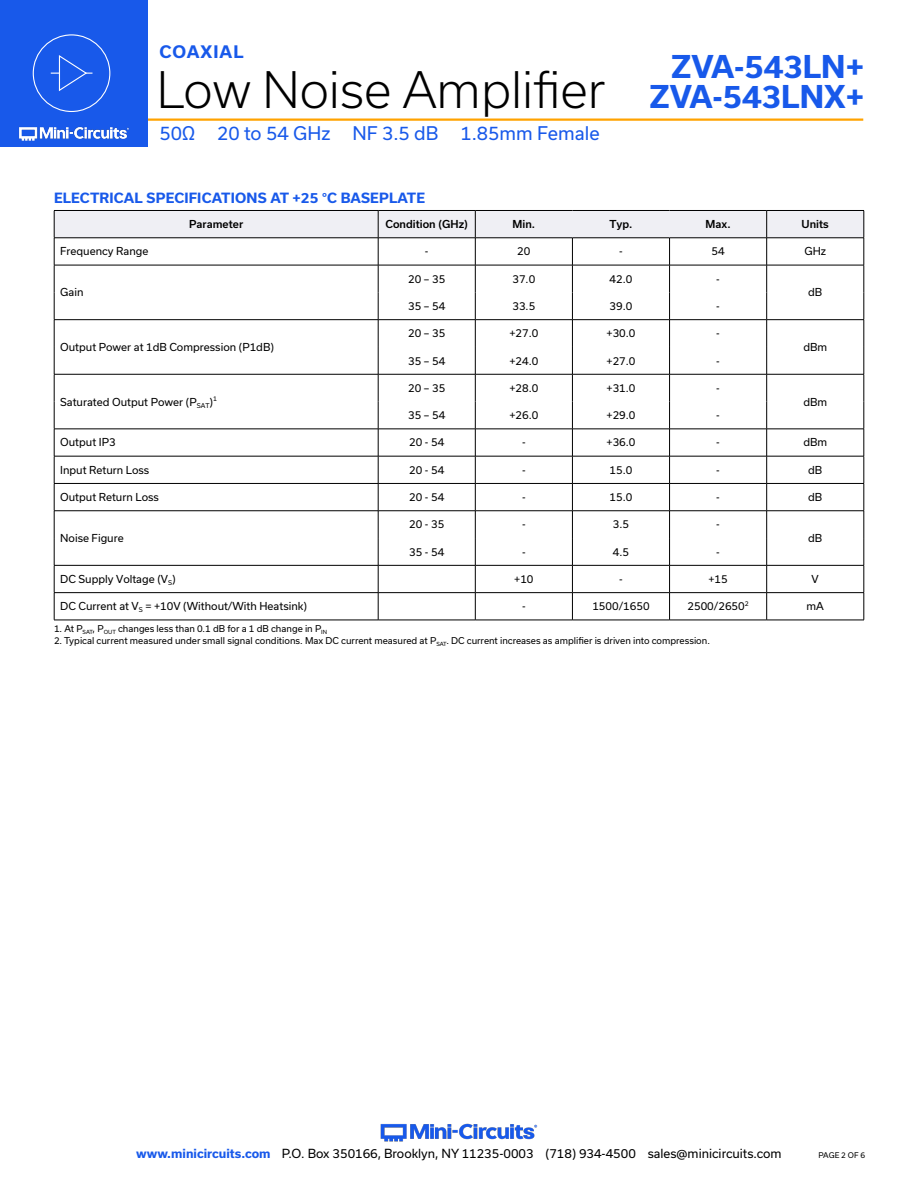
<style>
.page{position:relative;width:918px;height:1188px;background:#fff}
.page>*{position:absolute;margin:0;border:0;box-sizing:border-box;transform-origin:0 0}
.t1{font:300 48px "Usual";color:#000}
.t2{font:700 30px/30px "Usual";color:#1859ea;text-align:right}
.t3{font:18px "Usual";color:#1859ea}
.t4{font:700 16.5px "Usual";letter-spacing:.065em;color:#1859ea}
.Blue_Headers{font:700 13.5px "Usual";letter-spacing:.015em;color:#1859ea}
.t5{font:12px "Usual";color:#000}
.Table_Body_Left_Just{font:10.5px "Usual";color:#000}
.Table_Header_Center{font:500 10.5px "Usual";color:#000}
.Table_Body_Center{font:10.5px "Usual";color:#000}
.Notes{font:9px "Usual";color:#000}
.t6{font:7.5px "Usual";color:#000}
.s1{font-weight:700;color:#1859ea}
</style>
<div class="page">
<img style="left:380px;top:1123px;width:158px;height:19px">
<hr style="left:130px;top:118px;width:733px;height:3px;background:#ffa300">
<div style="left:0;top:0;width:147px;height:147px;background:#1859ea"></div>
<img style="left:19px;top:126px;width:110px;height:15px">
<div style="left:33px;top:34px;width:77px;height:78px;border:1px solid #fff;border-radius:50%"></div>
<svg style="left:51px;top:55px;width:41px;height:36px"></svg>
<hr style="left:54px;top:620px;width:324px;height:1px;background:#000">
<hr style="left:378px;top:620px;width:97px;height:1px;background:#000">
<hr style="left:475px;top:620px;width:97px;height:1px;background:#000">
<hr style="left:572px;top:620px;width:98px;height:1px;background:#000">
<hr style="left:670px;top:620px;width:97px;height:1px;background:#000">
<hr style="left:767px;top:620px;width:97px;height:1px;background:#000">
<svg style="left:54px;top:210px;width:811px;height:410px"></svg>
<hr style="left:54px;top:510px;width:324px;height:1px;background:#000">
<hr style="left:378px;top:510px;width:97px;height:1px;background:#000">
<hr style="left:475px;top:510px;width:97px;height:1px;background:#000">
<hr style="left:572px;top:510px;width:98px;height:1px;background:#000">
<hr style="left:670px;top:510px;width:97px;height:1px;background:#000">
<hr style="left:767px;top:510px;width:97px;height:1px;background:#000">
<h3 class="t4" style="left:159px;top:42px;width:86px">COAXIAL</h3>
<h1 class="t1" style="left:157px;top:62px;width:450px">Low Noise Amplifier</h1>
<h3 class="t3" style="left:159px;top:123px;width:442px">50Ω 20 to 54 GHz NF 3.5 dB 1.85mm Female</h3>
<p class="Blue_Headers" style="left:54px;top:190px;width:373px">ELECTRICAL SPECIFICATIONS AT +25 °C BASEPLATE</p>
<h2 class="t2" style="left:650px;top:52px;width:216px">ZVA-543LN+<br>ZVA-543LNX+</h2>
<p class="Table_Header_Center" style="left:189px;top:218px;width:56px">Parameter</p>
<p class="Table_Header_Center" style="left:386px;top:218px;width:84px">Condition (GHz)</p>
<p class="Table_Header_Center" style="left:513px;top:218px;width:24px">Min.</p>
<p class="Table_Header_Center" style="left:609px;top:218px;width:25px">Typ.</p>
<p class="Table_Header_Center" style="left:706px;top:218px;width:26px">Max.</p>
<p class="Table_Header_Center" style="left:802px;top:218px;width:29px">Units</p>
<p class="Table_Body_Left_Just" style="left:60px;top:245px;width:90px">Frequency Range</p>
<p class="Table_Body_Left_Just" style="left:425px;top:245px;width:5px">-</p>
<p class="Table_Body_Left_Just" style="left:517px;top:245px;width:15px">20</p>
<p class="Table_Body_Left_Just" style="left:619px;top:245px;width:5px">-</p>
<p class="Table_Body_Left_Just" style="left:712px;top:245px;width:15px">54</p>
<p class="Table_Body_Left_Just" style="left:804px;top:245px;width:23px">GHz</p>
<p class="Table_Body_Left_Just" style="left:60px;top:286px;width:25px">Gain</p>
<p class="Table_Body_Left_Just" style="left:408px;top:273px;width:39px">20 – 35</p>
<p class="Table_Body_Left_Just" style="left:512px;top:273px;width:24px">37.0</p>
<p class="Table_Body_Left_Just" style="left:610px;top:273px;width:24px">42.0</p>
<p class="Table_Body_Left_Just" style="left:716px;top:273px;width:5px">-</p>
<p class="Table_Body_Left_Just" style="left:808px;top:286px;width:16px">dB</p>
<p class="Table_Body_Left_Just" style="left:408px;top:300px;width:39px">35 – 54</p>
<p class="Table_Body_Left_Just" style="left:512px;top:300px;width:24px">33.5</p>
<p class="Table_Body_Left_Just" style="left:610px;top:300px;width:24px">39.0</p>
<p class="Table_Body_Left_Just" style="left:716px;top:300px;width:5px">-</p>
<p class="Table_Body_Left_Just" style="left:60px;top:341px;width:215px">Output Power at 1dB Compression (P1dB)</p>
<p class="Table_Body_Left_Just" style="left:60px;top:396px;width:158px">Saturated Output Power (P<sub>SAT</sub>)<sup>1</sup></p>
<p class="Table_Body_Left_Just" style="left:408px;top:327px;width:39px">20 – 35</p>
<p class="Table_Body_Left_Just" style="left:509px;top:327px;width:30px">+27.0</p>
<p class="Table_Body_Left_Just" style="left:607px;top:327px;width:30px">+30.0</p>
<p class="Table_Body_Left_Just" style="left:716px;top:327px;width:5px">-</p>
<p class="Table_Body_Left_Just" style="left:408px;top:355px;width:39px">35 – 54</p>
<p class="Table_Body_Left_Just" style="left:509px;top:355px;width:30px">+24.0</p>
<p class="Table_Body_Left_Just" style="left:607px;top:355px;width:30px">+27.0</p>
<p class="Table_Body_Left_Just" style="left:716px;top:355px;width:5px">-</p>
<p class="Table_Body_Left_Just" style="left:408px;top:382px;width:39px">20 – 35</p>
<p class="Table_Body_Left_Just" style="left:509px;top:382px;width:30px">+28.0</p>
<p class="Table_Body_Left_Just" style="left:607px;top:382px;width:30px">+31.0</p>
<p class="Table_Body_Left_Just" style="left:716px;top:382px;width:5px">-</p>
<p class="Table_Body_Left_Just" style="left:408px;top:409px;width:39px">35 – 54</p>
<p class="Table_Body_Left_Just" style="left:509px;top:409px;width:30px">+26.0</p>
<p class="Table_Body_Left_Just" style="left:607px;top:409px;width:30px">+29.0</p>
<p class="Table_Body_Left_Just" style="left:716px;top:409px;width:5px">-</p>
<p class="Table_Body_Left_Just" style="left:803px;top:341px;width:25px">dBm</p>
<p class="Table_Body_Left_Just" style="left:803px;top:396px;width:25px">dBm</p>
<p class="Table_Body_Left_Just" style="left:60px;top:436px;width:57px">Output IP3</p>
<p class="Table_Body_Left_Just" style="left:409px;top:436px;width:37px">20 - 54</p>
<p class="Table_Body_Left_Just" style="left:522px;top:436px;width:5px">-</p>
<p class="Table_Body_Left_Just" style="left:607px;top:436px;width:30px">+36.0</p>
<p class="Table_Body_Left_Just" style="left:716px;top:436px;width:5px">-</p>
<p class="Table_Body_Left_Just" style="left:803px;top:436px;width:25px">dBm</p>
<p class="Table_Body_Left_Just" style="left:60px;top:464px;width:91px">Input Return Loss</p>
<p class="Table_Body_Left_Just" style="left:409px;top:464px;width:37px">20 - 54</p>
<p class="Table_Body_Left_Just" style="left:522px;top:464px;width:5px">-</p>
<p class="Table_Body_Left_Just" style="left:610px;top:464px;width:24px">15.0</p>
<p class="Table_Body_Left_Just" style="left:716px;top:464px;width:5px">-</p>
<p class="Table_Body_Left_Just" style="left:808px;top:464px;width:16px">dB</p>
<p class="Table_Body_Left_Just" style="left:60px;top:491px;width:100px">Output Return Loss</p>
<p class="Table_Body_Left_Just" style="left:409px;top:491px;width:37px">20 - 54</p>
<p class="Table_Body_Left_Just" style="left:522px;top:491px;width:5px">-</p>
<p class="Table_Body_Left_Just" style="left:610px;top:491px;width:24px">15.0</p>
<p class="Table_Body_Left_Just" style="left:716px;top:491px;width:5px">-</p>
<p class="Table_Body_Left_Just" style="left:808px;top:491px;width:16px">dB</p>
<p class="Table_Body_Left_Just" style="left:60px;top:532px;width:65px">Noise Figure</p>
<p class="Table_Body_Left_Just" style="left:409px;top:518px;width:37px">20 - 35</p>
<p class="Table_Body_Left_Just" style="left:522px;top:518px;width:5px">-</p>
<p class="Table_Body_Left_Just" style="left:613px;top:518px;width:18px">3.5</p>
<p class="Table_Body_Left_Just" style="left:716px;top:518px;width:5px">-</p>
<p class="Table_Body_Left_Just" style="left:808px;top:532px;width:16px">dB</p>
<p class="Table_Body_Left_Just" style="left:409px;top:546px;width:37px">35 - 54</p>
<p class="Table_Body_Left_Just" style="left:522px;top:546px;width:5px">-</p>
<p class="Table_Body_Left_Just" style="left:613px;top:546px;width:18px">4.5</p>
<p class="Table_Body_Left_Just" style="left:716px;top:546px;width:5px">-</p>
<p class="Table_Body_Left_Just" style="left:60px;top:573px;width:117px">DC Supply Voltage (V<sub>S</sub>)</p>
<p class="Table_Body_Left_Just" style="left:514px;top:573px;width:21px">+10</p>
<p class="Table_Body_Left_Just" style="left:619px;top:573px;width:5px">-</p>
<p class="Table_Body_Left_Just" style="left:708px;top:573px;width:21px">+15</p>
<p class="Table_Body_Left_Just" style="left:812px;top:573px;width:9px">V</p>
<p class="Table_Body_Left_Just" style="left:60px;top:600px;width:248px">DC Current at V<sub>S</sub> = +10V (Without/With Heatsink)</p>
<p class="Table_Body_Left_Just" style="left:522px;top:600px;width:5px">-</p>
<p class="Table_Body_Center" style="left:592px;top:600px;width:59px">1500/1650</p>
<p class="Table_Body_Center" style="left:688px;top:600px;width:63px">2500/2650<sup>2</sup></p>
<p class="Table_Body_Left_Just" style="left:807px;top:600px;width:19px">mA</p>
<p class="Notes" style="left:54px;top:623px;width:275px">1. At P<sub>SAT</sub>, P<sub>OUT</sub> changes less than 0.1 dB for a 1 dB change in P<sub>IN</sub></p>
<p class="Notes" style="left:54px;top:636px;width:657px">2. Typical current measured under small signal conditions. Max DC current measured at P<sub>SAT</sub>. DC current increases as amplifier is driven into compression.</p>
<p class="t5" style="left:136px;top:1146px;width:647px"><span class="s1">www.minicircuits.com</span> P.O. Box 350166, Brooklyn, NY 11235-0003 (718) 934-4500 sales@minicircuits.com</p>
<p class="t6" style="left:819px;top:1151px;width:48px">PAGE 2 OF 6</p>
</div>
